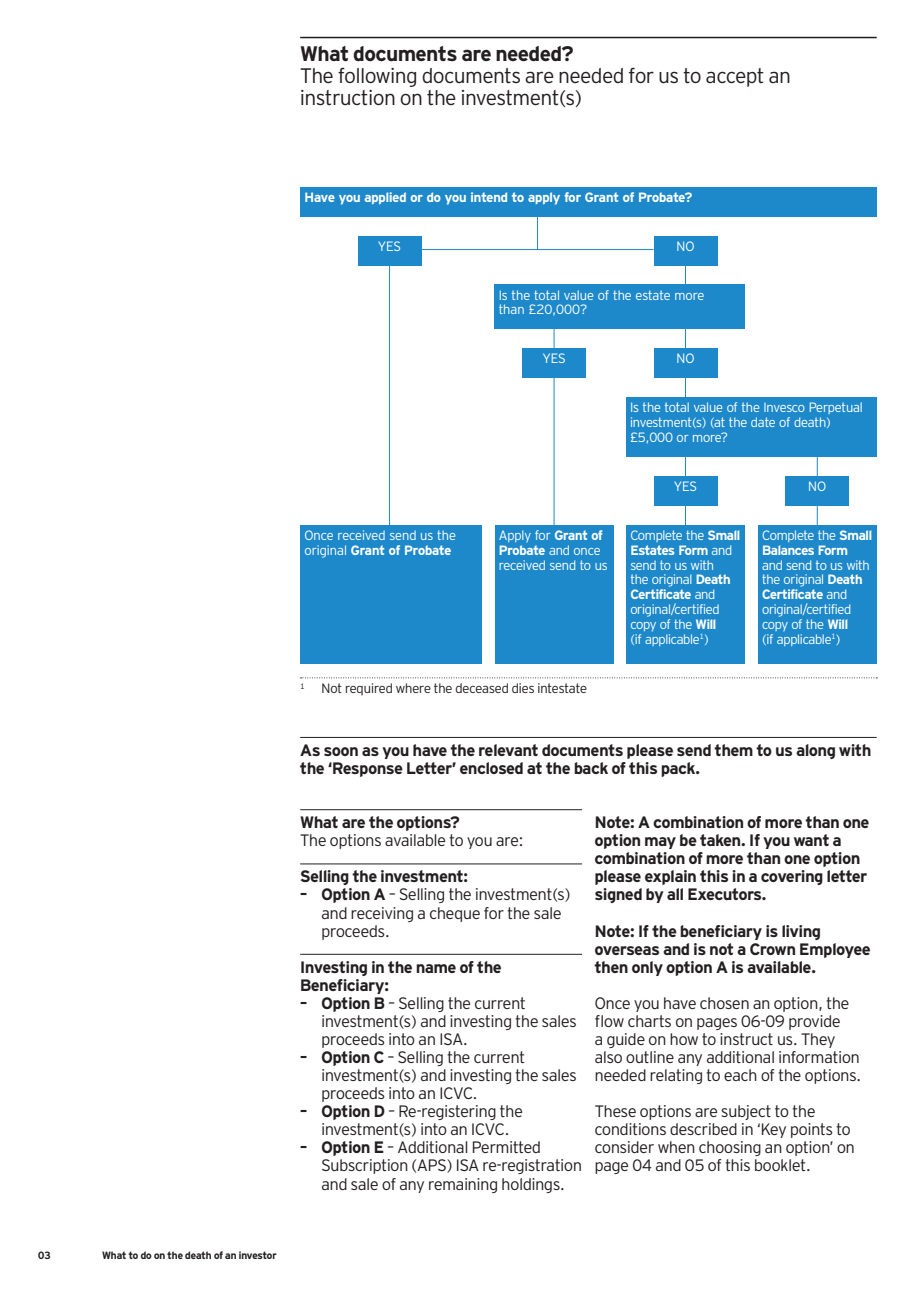
<style>
.page{position:relative;width:915px;height:1297px;background:#fff}
.page>*{position:absolute;margin:0;border:0;box-sizing:border-box;transform-origin:0 0}
.t1{font:300 21px/22.4px "Invesco Interstate";color:#231f20}
.t2{font:700 21px "Invesco Interstate";color:#231f20}
.t3{font:300 16.5px/18px "Invesco Interstate";color:#231f20}
.t4{font:700 16.5px/18px "Invesco Interstate";color:#231f20}
.t5{font:300 13.5px/14.9px "Invesco Interstate";letter-spacing:-.02em;color:#fff}
.t6{font:300 13.5px/14.9px "Invesco Interstate";color:#fff}
.t7{font:700 13.5px/14.9px "Invesco Interstate";letter-spacing:-.005em;color:#fff}
.t8{font:300 13.5px "Invesco Interstate";color:#231f20}
.t9{font:700 10.5px "Invesco Interstate";color:#231f20}
.s1{font-weight:700}
.s2{font-weight:300}
</style>
<div class="page">
<hr style="left:300px;top:37px;width:576px;height:1px;background:#231f20">
<hr style="left:300px;top:737px;width:576px;height:1px;background:#231f20">
<hr style="left:300px;top:809px;width:282px;height:1px;background:#231f20">
<hr style="left:300px;top:863px;width:282px;height:1px;background:#231f20">
<hr style="left:300px;top:954px;width:282px;height:1px;background:#231f20">
<hr style="left:537px;top:206px;width:1px;height:44px;background:#1e89ca">
<hr style="left:553px;top:323px;width:1px;height:271px;background:#1e89ca">
<hr style="left:685px;top:262px;width:1px;height:329px;background:#1e89ca">
<hr style="left:816px;top:442px;width:1px;height:139px;background:#1e89ca">
<hr style="left:389px;top:264px;width:1px;height:318px;background:#1e89ca">
<div style="left:494px;top:285px;width:250px;height:44px;background:#1e89ca"></div>
<div style="left:300px;top:187px;width:576px;height:30px;background:#1e89ca"></div>
<hr style="left:421px;top:249px;width:232px;height:1px;background:#1e89ca">
<div style="left:357px;top:236px;width:64px;height:29px;background:#1e89ca"></div>
<div style="left:653px;top:236px;width:64px;height:29px;background:#1e89ca"></div>
<div style="left:653px;top:348px;width:64px;height:30px;background:#1e89ca"></div>
<div style="left:522px;top:348px;width:63px;height:30px;background:#1e89ca"></div>
<div style="left:625px;top:397px;width:251px;height:60px;background:#1e89ca"></div>
<div style="left:785px;top:476px;width:63px;height:30px;background:#1e89ca"></div>
<div style="left:653px;top:476px;width:64px;height:30px;background:#1e89ca"></div>
<div style="left:300px;top:525px;width:181px;height:138px;background:#1e89ca"></div>
<div style="left:494px;top:525px;width:119px;height:138px;background:#1e89ca"></div>
<div style="left:757px;top:525px;width:119px;height:138px;background:#1e89ca"></div>
<div style="left:626px;top:525px;width:118px;height:138px;background:#1e89ca"></div>
<svg style="left:300px;top:677px;width:577px;height:1px"></svg>
<p class="t2" style="left:300px;top:40px;width:275px">What documents are needed?</p>
<p class="t1" style="left:300px;top:64px;width:492px">The following documents are needed for us to accept an instruction on the investment(s)</p>
<p class="t9" style="left:38px;top:1249px;width:14px">03</p>
<p class="t9" style="left:102px;top:1249px;width:176px">What to do on the death of an investor</p>
<p class="t7" style="left:304px;top:190px;width:389px">Have you applied or do you intend to apply for Grant of Probate?</p>
<p class="t5" style="left:378px;top:238px;width:25px">YES</p>
<p class="t5" style="left:676px;top:238px;width:19px">NO</p>
<p class="t6" style="left:498px;top:287px;width:207px">Is the total value of the estate more than £20,000?</p>
<p class="t5" style="left:542px;top:351px;width:25px">YES</p>
<p class="t5" style="left:676px;top:351px;width:19px">NO</p>
<p class="t5" style="left:630px;top:400px;width:234px">Is the total value of the Invesco Perpetual investment(s) (at the date of death) £5,000 or more?</p>
<p class="t5" style="left:673px;top:479px;width:25px">YES</p>
<p class="t5" style="left:808px;top:479px;width:19px">NO</p>
<p class="t6" style="left:304px;top:527px;width:153px">Once received send us the original <span class="s1">Grant of Probate</span></p>
<p class="t5" style="left:498px;top:527px;width:110px">Apply for <span class="s1">Grant of<br>Probate</span> and once received send to us</p>
<p class="t7" style="left:761px;top:527px;width:111px"><span class="s2">Complete the</span> Small<br>Balances Form</p>
<p class="t5" style="left:630px;top:527px;width:111px">Complete the <span class="s1">Small<br>Estates Form</span> and send to us with<br>the original <span class="s1">Death<br>Certificate</span> and original/certified copy of the <span class="s1">Will<br></span>(if applicable<sup>1</sup>)</p>
<p class="t5" style="left:761px;top:557px;width:109px">and send to us with the original <span class="s1">Death<br>Certificate</span> and original/certified copy of the <span class="s1">Will<br></span>(if applicable<sup>1</sup>)</p>
<p class="t8" style="left:300px;top:680px;width:288px"><sup>1</sup> Not required where the deceased dies intestate</p>
<p class="t4" style="left:300px;top:741px;width:572px">As soon as you have the relevant documents please send them to us along with the ‘Response Letter’ enclosed at the back of this pack.</p>
<p class="t4" style="left:300px;top:813px;width:161px">What are the options?</p>
<p class="t3" style="left:300px;top:831px;width:224px">The options available to you are:</p>
<p class="t4" style="left:300px;top:867px;width:169px">Selling the investment:</p>
<p class="t3" style="left:321px;top:885px;width:250px;text-indent:-21px"><span class="s1">– Option A</span> – Selling the investment(s) and receiving a cheque for the sale proceeds.</p>
<p class="t4" style="left:300px;top:958px;width:203px">Investing in the name of the<br>Beneficiary:</p>
<p class="t3" style="left:321px;top:994px;width:256px;text-indent:-21px"><span class="s1">– Option B</span> – Selling the current investment(s) and investing the sales proceeds into an ISA.</p>
<p class="t3" style="left:321px;top:1048px;width:256px;text-indent:-21px"><span class="s1">– Option C</span> – Selling the current investment(s) and investing the sales proceeds into an ICVC.</p>
<p class="t3" style="left:300px;top:1102px;width:224px;text-align:center"><span class="s1">– Option D</span> – Re-registering the investment(s) into an ICVC.</p>
<p class="t3" style="left:321px;top:1138px;width:262px;text-indent:-21px"><span class="s1">– Option E</span> – Additional Permitted<br>Subscription (APS) ISA re-registration and sale of any remaining holdings.</p>
<p class="t4" style="left:594px;top:813px;width:276px">Note: A combination of more than one option may be taken. If you want a combination of more than one option please explain this in a covering letter signed by all Executors.</p>
<p class="t4" style="left:594px;top:921px;width:277px">Note: If the beneficiary is living overseas and is not a Crown Employee then only option A is available.</p>
<p class="t3" style="left:594px;top:994px;width:268px">Once you have chosen an option, the flow charts on pages 06-09 provide<br>a guide on how to instruct us. They also outline any additional information needed relating to each of the options.</p>
<p class="t3" style="left:594px;top:1102px;width:261px">These options are subject to the conditions described in ‘Key points to consider when choosing an option’ on page 04 and 05 of this booklet.</p>
</div>
